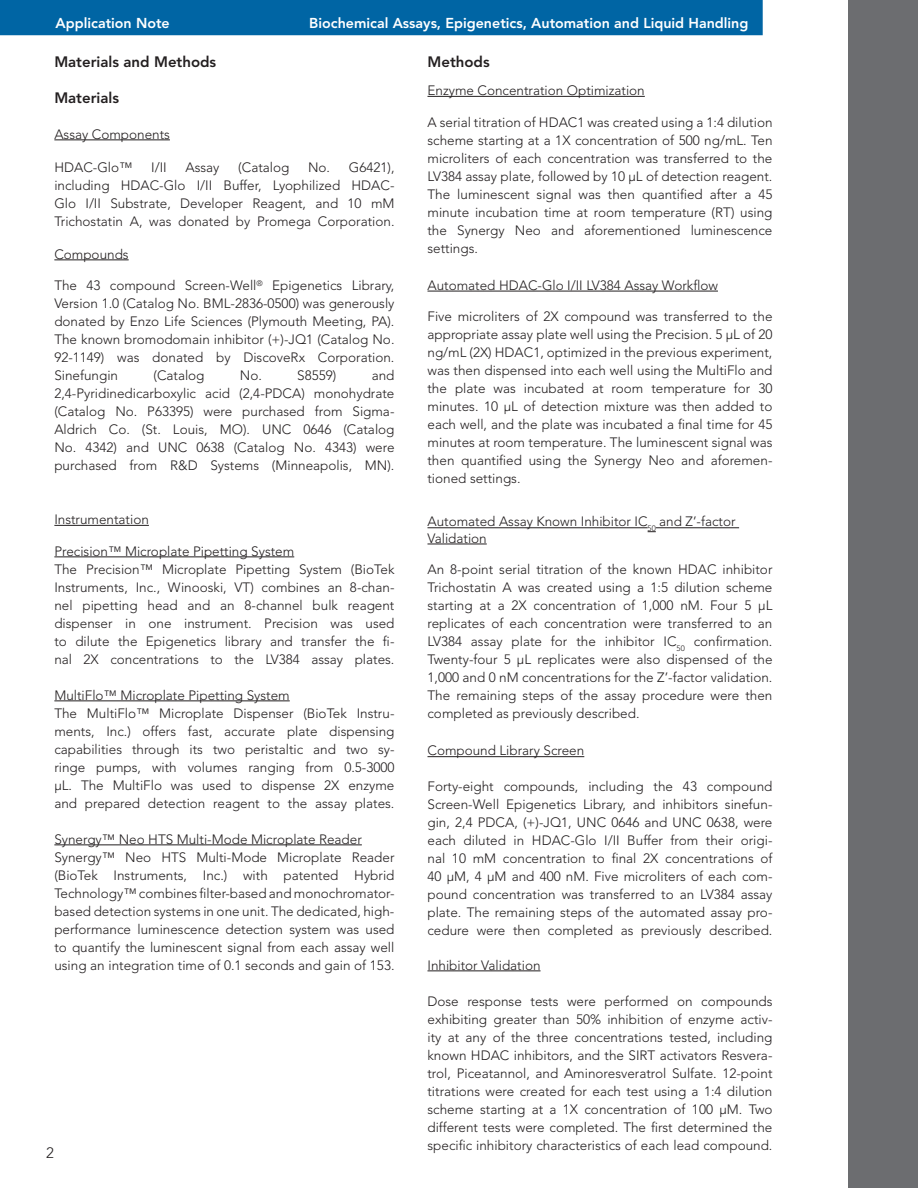
<style>
.page{position:relative;width:918px;height:1188px;background:#fff}
.page>*{position:absolute;margin:0;border:0;box-sizing:border-box;transform-origin:0 0}
.t1{font:800 15px "Avenir LT Std";color:#231f20}
.t2{font:300 15px "Avenir LT Std";color:#231f20}
.t3{font:800 14.25px "Avenir LT Std";color:#fff}
.Default{font:300 13.5px/18px "Avenir LT Std";color:#231f20;text-align:justify}
</style>
<div class="page">
<div style="left:848px;top:0;width:70px;height:1188px;background:#6c6d70"></div>
<div style="left:0;top:0;width:763px;height:35px;background:#0065a4"></div>
<hr style="left:54px;top:140px;width:116px;height:1px;background:#231f20">
<hr style="left:54px;top:260px;width:75px;height:1px;background:#231f20">
<hr style="left:54px;top:525px;width:95px;height:1px;background:#231f20">
<hr style="left:54px;top:557px;width:240px;height:1px;background:#231f20">
<hr style="left:54px;top:701px;width:236px;height:1px;background:#231f20">
<hr style="left:54px;top:845px;width:308px;height:1px;background:#231f20">
<hr style="left:428px;top:96px;width:217px;height:1px;background:#231f20">
<hr style="left:428px;top:291px;width:290px;height:1px;background:#231f20">
<hr style="left:428px;top:527px;width:220px;height:1px;background:#231f20">
<hr style="left:656px;top:527px;width:83px;height:1px;background:#231f20">
<hr style="left:428px;top:544px;width:59px;height:1px;background:#231f20">
<hr style="left:428px;top:756px;width:156px;height:1px;background:#231f20">
<hr style="left:428px;top:971px;width:113px;height:1px;background:#231f20">
<p class="t3" style="left:56px;top:15px;width:116px">Application Note</p>
<p class="t1" style="left:54px;top:52px;width:163px">Materials and Methods</p>
<p class="t1" style="left:54px;top:88px;width:66px">Materials</p>
<p class="Default" style="left:54px;top:125px;width:117px">Assay Components</p>
<p class="Default" style="left:54px;top:158px;width:80px">HDAC-Glo™</p>
<p class="Default" style="left:151px;top:158px;width:17px">I/II</p>
<p class="Default" style="left:186px;top:158px;width:36px">Assay</p>
<p class="Default" style="left:238px;top:158px;width:53px">(Catalog</p>
<p class="t3" style="left:309px;top:15px;width:441px">Biochemical Assays, Epigenetics, Automation and Liquid Handling</p>
<p class="t1" style="left:428px;top:52px;width:64px">Methods</p>
<p class="Default" style="left:428px;top:81px;width:219px">Enzyme Concentration Optimization</p>
<p class="Default" style="left:428px;top:113px;width:347px">A serial titration of HDAC1 was created using a 1:4 dilution scheme starting at a 1X concentration of 500 ng/mL. Ten microliters of each concentration was transferred to the LV384 assay plate, followed by 10 μL of detection reagent.<br>The luminescent signal was then quantified after a 45 minute incubation time at room temperature (RT) using the Synergy Neo and aforementioned luminescence settings.</p>
<p class="Default" style="left:428px;top:276px;width:292px">Automated HDAC-Glo I/II LV384 Assay Workflow</p>
<p class="Default" style="left:428px;top:308px;width:347px">Five microliters of 2X compound was transferred to the appropriate assay plate well using the Precision. 5 μL of 20 ng/mL (2X) HDAC1, optimized in the previous experiment, was then dispensed into each well using the MultiFlo and the plate was incubated at room temperature for 30 minutes. 10 μL of detection mixture was then added to each well, and the plate was incubated a final time for 45 minutes at room temperature. The luminescent signal was then quantified using the Synergy Neo and aforemen&shy;tioned settings.</p>
<p class="Default" style="left:428px;top:514px;width:310px;line-height:16.2px">Automated Assay Known Inhibitor IC<sub>50</sub> and Z’-factor<br>Validation</p>
<p class="Default" style="left:428px;top:561px;width:347px">An 8-point serial titration of the known HDAC inhibitor Trichostatin A was created using a 1:5 dilution scheme starting at a 2X concentration of 1,000 nM. Four 5 μL replicates of each concentration were transferred to an LV384 assay plate for the inhibitor IC<sub>50</sub> confirmation.<br>Twenty-four 5 μL replicates were also dispensed of the 1,000 and 0 nM concentrations for the Z’-factor validation.<br>The remaining steps of the assay procedure were then completed as previously described.</p>
<p class="Default" style="left:428px;top:742px;width:158px">Compound Library Screen</p>
<p class="Default" style="left:428px;top:778px;width:347px">Forty-eight compounds, including the 43 compound Screen-Well Epigenetics Library, and inhibitors sinefun&shy;gin, 2,4 PDCA, (+)-JQ1, UNC 0646 and UNC 0638, were each diluted in HDAC-Glo I/II Buffer from their origi&shy;nal 10 mM concentration to final 2X concentrations of 40 μM, 4 μM and 400 nM. Five microliters of each com&shy;pound concentration was transferred to an LV384 assay plate. The remaining steps of the automated assay pro&shy;cedure were then completed as previously described.</p>
<p class="Default" style="left:428px;top:956px;width:115px">Inhibitor Validation</p>
<p class="Default" style="left:428px;top:992px;width:347px">Dose response tests were performed on compounds exhibiting greater than 50% inhibition of enzyme activ&shy;ity at any of the three concentrations tested, including known HDAC inhibitors, and the SIRT activators Resvera&shy;trol, Piceatannol, and Aminoresveratrol Sulfate. 12-point titrations were created for each test using a 1:4 dilution scheme starting at a 1X concentration of 100 µM. Two different tests were completed. The first determined the specific inhibitory characteristics of each lead compound.</p>
<p class="Default" style="left:54px;top:158px;width:342px;text-indent:254px">No. G6421), including HDAC-Glo I/II Buffer, Lyophilized HDAC-Glo I/II Substrate, Developer Reagent, and 10 mM Trichostatin A, was donated by Promega Corporation.</p>
<p class="Default" style="left:54px;top:245px;width:76px">Compounds</p>
<p class="Default" style="left:54px;top:276px;width:342px">The 43 compound Screen-Well<sup>®</sup> Epigenetics Library, Version 1.0 (Catalog No. BML-2836-0500) was generously donated by Enzo Life Sciences (Plymouth Meeting, PA).<br>The known bromodomain inhibitor (+)-JQ1 (Catalog No.<br>92-1149) was donated by DiscoveRx Corporation.<br>Sinefungin</p>
<p class="Default" style="left:54px;top:366px;width:342px;text-indent:317px">and 2,4-Pyridinedicarboxylic acid (2,4-PDCA) monohydrate (Catalog No. P63395) were purchased from Sigma-Aldrich Co. (St. Louis, MO). UNC 0646 (Catalog No. 4342) and UNC 0638 (Catalog No. 4343) were purchased from R&amp;D Systems (Minneapolis, MN).</p>
<p class="Default" style="left:153px;top:366px;width:53px">(Catalog</p>
<p class="Default" style="left:240px;top:366px;width:24px">No.</p>
<p class="Default" style="left:297px;top:366px;width:41px">S8559)</p>
<p class="Default" style="left:54px;top:510px;width:96px">Instrumentation</p>
<p class="Default" style="left:54px;top:542px;width:241px">Precision™ Microplate Pipetting System</p>
<p class="Default" style="left:54px;top:560px;width:342px">The Precision™ Microplate Pipetting System (BioTek Instruments, Inc., Winooski, VT) combines an 8-chan&shy;nel pipetting head and an 8-channel bulk reagent dispenser in one instrument. Precision was used to dilute the Epigenetics library and transfer the fi&shy;nal 2X concentrations to the LV384 assay plates.</p>
<p class="Default" style="left:54px;top:686px;width:237px">MultiFlo™ Microplate Pipetting System</p>
<p class="Default" style="left:54px;top:704px;width:342px">The MultiFlo™ Microplate Dispenser (BioTek Instru&shy;ments, Inc.) offers fast, accurate plate dispensing capabilities through its two peristaltic and two sy&shy;ringe pumps, with volumes ranging from 0.5-3000 μL. The MultiFlo was used to dispense 2X enzyme and prepared detection reagent to the assay plates.</p>
<p class="Default" style="left:54px;top:830px;width:309px">Synergy™ Neo HTS Multi-Mode Microplate Reader</p>
<p class="Default" style="left:54px;top:848px;width:342px">Synergy™ Neo HTS Multi-Mode Microplate Reader (BioTek Instruments, Inc.) with patented Hybrid Technology™ combines filter-based and monochromator&shy;based detection systems in one unit. The dedicated, high&shy;performance luminescence detection system was used to quantify the luminescent signal from each assay well using an integration time of 0.1 seconds and gain of 153.</p>
<p class="t2" style="left:46px;top:1144px;width:9px">2</p>
</div>
